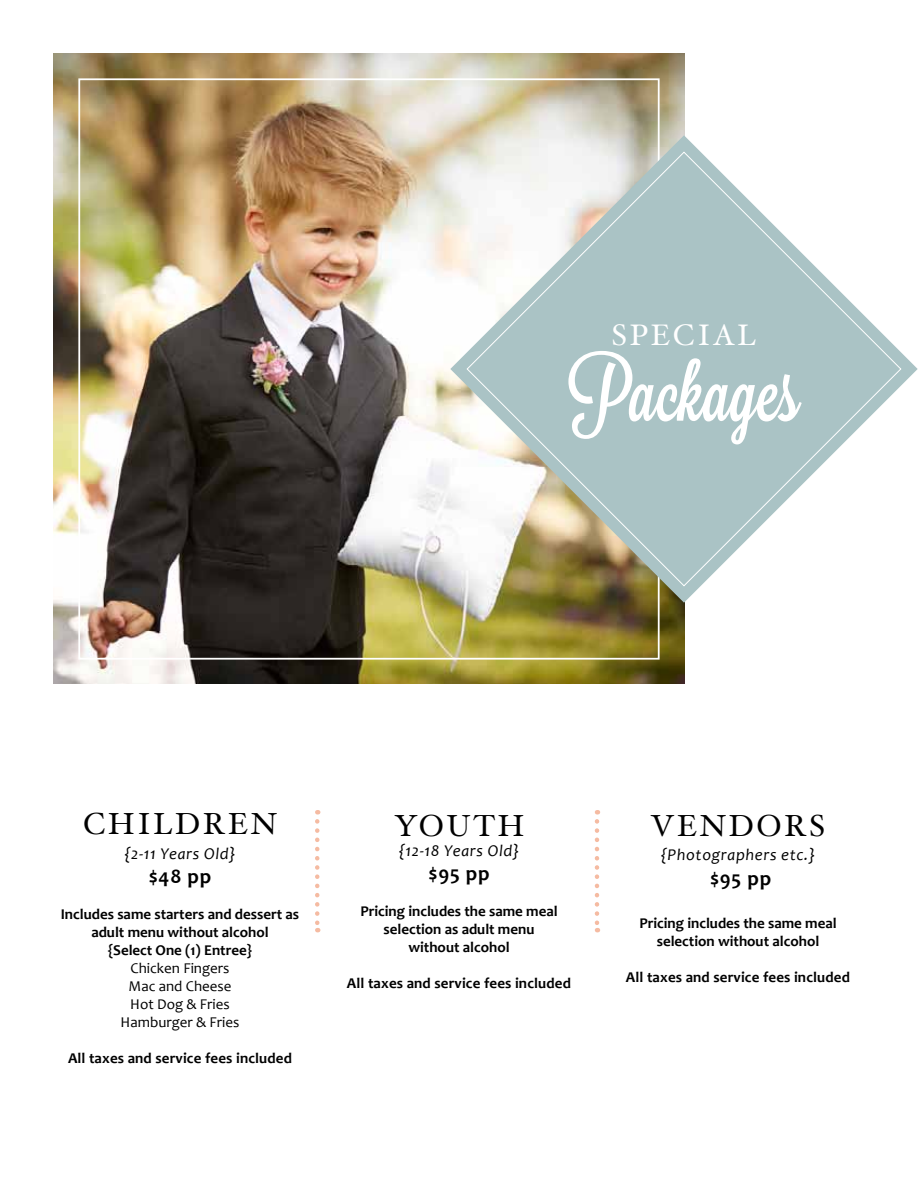
<style>
.page{position:relative;width:918px;height:1188px;background:#fff}
.page>*{position:absolute;margin:0;border:0;box-sizing:border-box;transform-origin:0 0}
.t1{font:78.15px "Lavanderia Sturdy";color:#fff}
.t2{font:30.45px "Hoefler Text";letter-spacing:.09em;color:#000}
.t3{font:29.7px "Hoefler Text";letter-spacing:.09em;color:#fff}
.t4{font:700 20.55px "Candara";letter-spacing:.04em;color:#000}
.t5{font:italic 16.5px "Candara";letter-spacing:.04em;color:#000}
.t6{font:700 15px/18px "Candara";color:#000;text-align:center}
.t7{font:15px/18px "Candara";color:#000;text-align:center}
</style>
<div class="page">
<img style="left:54px;top:54px;width:630px;height:630px">
<svg style="left:315px;top:821px;width:5px;height:111px"></svg>
<svg style="left:595px;top:821px;width:4px;height:111px"></svg>
<svg style="left:450px;top:135px;width:468px;height:468px"></svg>
<svg style="left:466px;top:151px;width:436px;height:436px"></svg>
<h3 class="t3" style="left:612px;top:317px;width:146px">SPECIAL</h3>
<h1 class="t1" style="left:569px;top:348px;width:232px">Packages</h1>
<h2 class="t2" style="left:83px;top:806px;width:195px">CHILDREN</h2>
<p class="t5" style="left:125px;top:843px;width:112px">{2-11 Years Old}</p>
<h3 class="t4" style="left:149px;top:864px;width:64px">$48 pp</h3>
<p class="t6" style="left:61px;top:905px;width:240px">Includes same starters and dessert as adult menu without alcohol<br>{Select One (1) Entree}</p>
<p class="t7" style="left:121px;top:959px;width:120px">Chicken Fingers<br>Mac and Cheese<br>Hot Dog &amp; Fries<br>Hamburger &amp; Fries</p>
<p class="t6" style="left:68px;top:1049px;width:225px">All taxes and service fees included</p>
<h2 class="t2" style="left:394px;top:808px;width:132px">YOUTH</h2>
<p class="t5" style="left:399px;top:840px;width:121px">{12-18 Years Old}</p>
<h3 class="t4" style="left:428px;top:861px;width:63px">$95 pp</h3>
<p class="t6" style="left:360px;top:902px;width:199px">Pricing includes the same meal selection as adult menu without alcohol</p>
<p class="t6" style="left:347px;top:974px;width:225px">All taxes and service fees included</p>
<h2 class="t2" style="left:651px;top:808px;width:176px">VENDORS</h2>
<p class="t5" style="left:661px;top:845px;width:155px">{Photographers etc.}</p>
<h3 class="t4" style="left:710px;top:866px;width:63px">$95 pp</h3>
<p class="t6" style="left:639px;top:914px;width:199px">Pricing includes the same meal selection without alcohol</p>
<p class="t6" style="left:626px;top:968px;width:225px">All taxes and service fees included</p>
</div>
